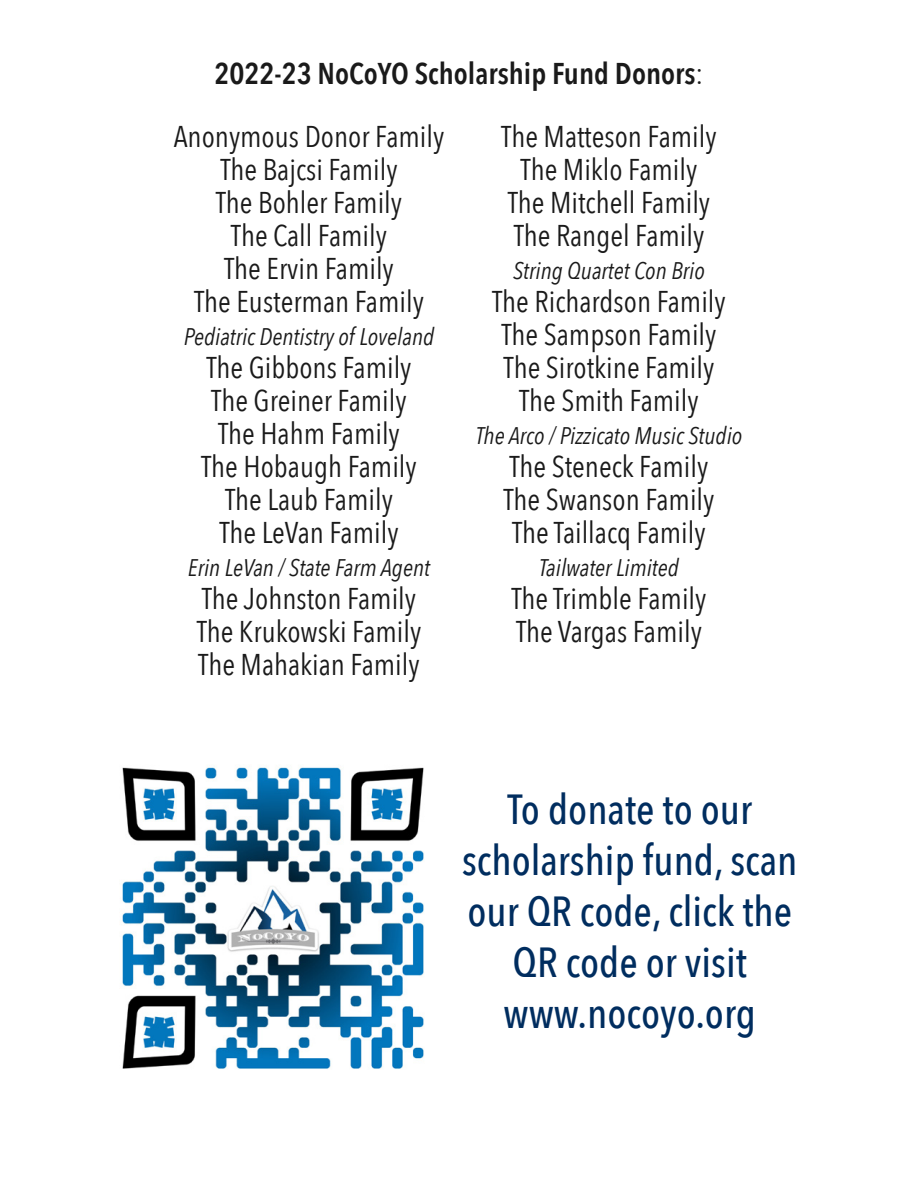
<style>
.page{position:relative;width:918px;height:1188px;background:#fff}
.page>*{position:absolute;margin:0;border:0;box-sizing:border-box;transform-origin:0 0}
.t1{font:500 42px/51px "Avenir Next Condensed";color:#002d5f;text-align:center}
.t2{font:30px "Avenir Next Condensed";color:#1a1a1a}
.t3{font:600 30px "Avenir Next Condensed";color:#1a1a1a}
.t4{font:italic 24px "Avenir Next Condensed";color:#1a1a1a}
.s1{font-weight:400}
</style>
<div class="page">
<img style="left:122px;top:765px;width:302px;height:304px">
<p class="t3" style="left:215px;top:48px;width:490px">2022-23 NoCoYO Scholarship Fund Donors<span class="s1">:</span></p>
<p class="t2" style="left:501px;top:111px;width:217px">The Matteson Family</p>
<p class="t2" style="left:521px;top:144px;width:178px">The Miklo Family</p>
<p class="t2" style="left:508px;top:177px;width:204px">The Mitchell Family</p>
<p class="t2" style="left:514px;top:210px;width:192px">The Rangel Family</p>
<p class="t4" style="left:513px;top:256px;width:193px">String Quartet Con Brio</p>
<p class="t2" style="left:492px;top:276px;width:235px">The Richardson Family</p>
<p class="t2" style="left:501px;top:309px;width:217px">The Sampson Family</p>
<p class="t2" style="left:504px;top:342px;width:212px">The Sirotkine Family</p>
<p class="t2" style="left:519px;top:375px;width:181px">The Smith Family</p>
<p class="t4" style="left:476px;top:421px;width:268px">The Arco / Pizzicato Music Studio</p>
<p class="t2" style="left:510px;top:441px;width:200px">The Steneck Family</p>
<p class="t2" style="left:504px;top:474px;width:212px">The Swanson Family</p>
<p class="t2" style="left:512px;top:507px;width:195px">The Taillacq Family</p>
<p class="t4" style="left:539px;top:553px;width:141px">Tailwater Limited</p>
<p class="t2" style="left:512px;top:573px;width:196px">The Trimble Family</p>
<p class="t2" style="left:516px;top:606px;width:187px">The Vargas Family</p>
<p class="t2" style="left:174px;top:111px;width:272px">Anonymous Donor Family</p>
<p class="t2" style="left:220px;top:144px;width:179px">The Bajcsi Family</p>
<p class="t2" style="left:216px;top:177px;width:188px">The Bohler Family</p>
<p class="t2" style="left:231px;top:210px;width:158px">The Call Family</p>
<p class="t2" style="left:224px;top:243px;width:171px">The Ervin Family</p>
<p class="t2" style="left:194px;top:276px;width:231px">The Eusterman Family</p>
<p class="t4" style="left:184px;top:322px;width:252px">Pediatric Dentistry of Loveland</p>
<p class="t2" style="left:206px;top:342px;width:207px">The Gibbons Family</p>
<p class="t2" style="left:211px;top:375px;width:197px">The Greiner Family</p>
<p class="t2" style="left:218px;top:408px;width:183px">The Hahm Family</p>
<p class="t2" style="left:201px;top:441px;width:217px">The Hobaugh Family</p>
<p class="t2" style="left:225px;top:474px;width:169px">The Laub Family</p>
<p class="t2" style="left:219px;top:507px;width:181px">The LeVan Family</p>
<p class="t4" style="left:188px;top:553px;width:244px">Erin LeVan / State Farm Agent</p>
<p class="t2" style="left:202px;top:573px;width:216px">The Johnston Family</p>
<p class="t2" style="left:197px;top:606px;width:226px">The Krukowski Family</p>
<p class="t2" style="left:198px;top:639px;width:223px">The Mahakian Family</p>
<p class="t1" style="left:462px;top:784px;width:337px">To donate to our scholarship fund, scan our QR code, click the<br>QR code or visit</p>
<p class="t1" style="left:504px;top:988px;width:254px">www.nocoyo.org</p>
</div>
